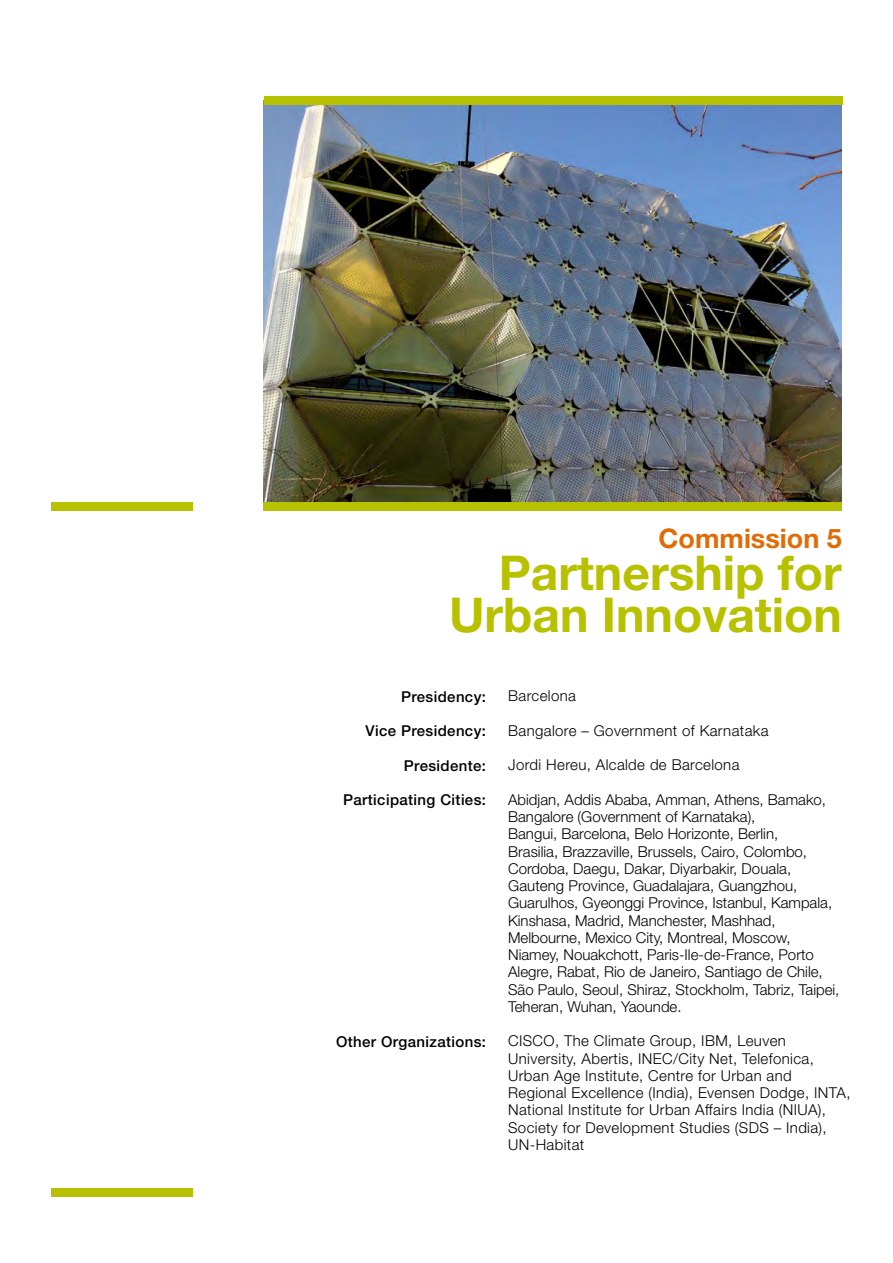
<style>
.page{position:relative;width:893px;height:1263px;background:#fff}
.page>*{position:absolute;margin:0;border:0;box-sizing:border-box;transform-origin:0 0}
.t1{font:700 48px/42px "Helvetica Neue LT";color:#b8c100;text-align:right}
.t2{font:700 27px "Helvetica Neue LT";color:#e06c08}
.t3{font:300 15px/17.2px "Helvetica Neue LT";color:#000}
.t4{font:300 15px/17.2px "Helvetica Neue LT";letter-spacing:.025em;color:#000}
.t5{font:500 15px "Helvetica Neue LT";letter-spacing:.025em;color:#000}
</style>
<div class="page">
<img style="left:264px;top:105px;width:578px;height:398px">
<div style="left:51px;top:1188px;width:141px;height:8px;background:#b8c100"></div>
<div style="left:51px;top:503px;width:141px;height:8px;background:#b8c100"></div>
<div style="left:264px;top:97px;width:578px;height:8px;background:#b8c100"></div>
<div style="left:264px;top:503px;width:578px;height:8px;background:#b8c100"></div>
<h2 class="t2" style="left:659px;top:521px;width:185px">Commission 5</h2>
<h1 class="t1" style="left:449px;top:550px;width:394px">Partnership for<br>Urban Innovation</h1>
<p class="t5" style="left:401px;top:687px;width:86px">Presidency:</p>
<p class="t5" style="left:365px;top:722px;width:122px">Vice Presidency:</p>
<p class="t5" style="left:404px;top:756px;width:84px">Presidente:</p>
<p class="t5" style="left:343px;top:791px;width:144px">Participating Cities:</p>
<p class="t5" style="left:336px;top:1032px;width:151px">Other Organizations:</p>
<p class="t4" style="left:508px;top:687px;width:69px">Barcelona</p>
<p class="t4" style="left:508px;top:722px;width:262px">Bangalore – Government of Karnataka</p>
<p class="t4" style="left:508px;top:756px;width:233px">Jordi Hereu, Alcalde de Barcelona</p>
<p class="t3" style="left:508px;top:791px;width:333px">Abidjan, Addis Ababa, Amman, Athens, Bamako, Bangalore (Government of Karnataka),<br>Bangui, Barcelona, Belo Horizonte, Berlin,<br>Brasilia, Brazzaville, Brussels, Cairo, Colombo, Cordoba, Daegu, Dakar, Diyarbakir, Douala, Gauteng Province, Guadalajara, Guangzhou, Guarulhos, Gyeonggi Province, Istanbul, Kampala, Kinshasa, Madrid, Manchester, Mashhad, Melbourne, Mexico City, Montreal, Moscow, Niamey, Nouakchott, Paris-Ile-de-France, Porto Alegre, Rabat, Rio de Janeiro, Santiago de Chile, São Paulo, Seoul, Shiraz, Stockholm, Tabriz, Taipei, Teheran, Wuhan, Yaounde.</p>
<p class="t4" style="left:508px;top:1032px;width:344px">CISCO, The Climate Group, IBM, Leuven University, Abertis, INEC/City Net, Telefonica, Urban Age Institute, Centre for Urban and Regional Excellence (India), Evensen Dodge, INTA, National Institute for Urban Affairs India (NIUA), Society for Development Studies (SDS – India), UN-Habitat</p>
</div>
